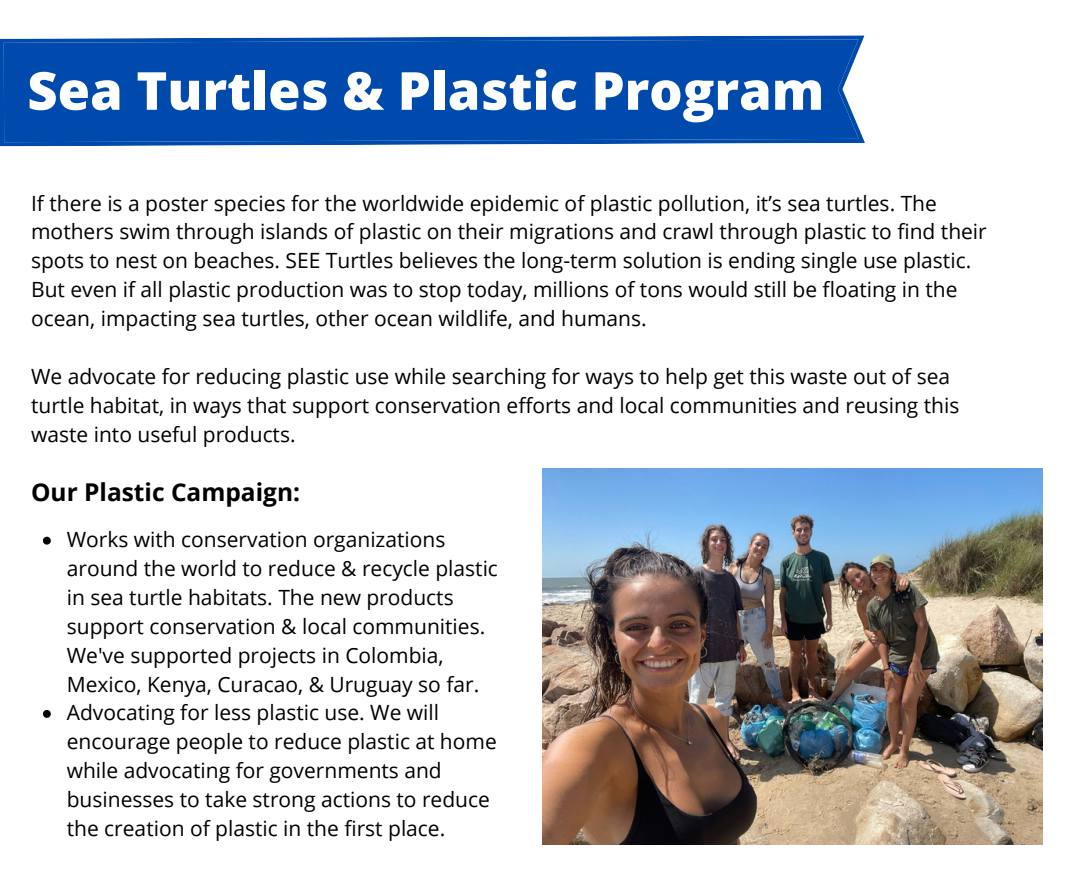
<style>
.page{position:relative;width:1071px;height:882px;background:#fff}
.page>*{position:absolute;margin:0;border:0;box-sizing:border-box;transform-origin:0 0}
.t1{font:800 52.5px "Open Sans";color:#fff}
.t2{font:700 24.5px "Open Sans";color:#000}
.t3{font:21px/28.9px "Open Sans";color:#000}
</style>
<div class="page">
<div style="left:0;top:35px;width:865px;height:111px;background:#004aad"></div>
<img style="left:543px;top:469px;width:500px;height:375px">
<svg style="left:43px;top:537px;width:8px;height:8px"></svg>
<svg style="left:43px;top:710px;width:8px;height:8px"></svg>
<h1 class="t1" style="left:27px;top:54px;width:798px">Sea Turtles &amp; Plastic Program</h1>
<p class="t3" style="left:31px;top:188px;width:957px">If there is a poster species for the worldwide epidemic of plastic pollution, it’s sea turtles. The mothers swim through islands of plastic on their migrations and crawl through plastic to find their spots to nest on beaches. SEE Turtles believes the long-term solution is ending single use plastic.<br>But even if all plastic production was to stop today, millions of tons would still be floating in the ocean, impacting sea turtles, other ocean wildlife, and humans.</p>
<p class="t3" style="left:31px;top:361px;width:930px">We advocate for reducing plastic use while searching for ways to help get this waste out of sea turtle habitat, in ways that support conservation efforts and local communities and reusing this waste into useful products.</p>
<p class="t2" style="left:31px;top:475px;width:271px">Our Plastic Campaign:</p>
<p class="t3" style="left:67px;top:525px;width:433px">Works with conservation organizations around the world to reduce &amp; recycle plastic in sea turtle habitats. The new products support conservation &amp; local communities.<br>We've supported projects in Colombia, Mexico, Kenya, Curacao, &amp; Uruguay so far.<br>Advocating for less plastic use. We will encourage people to reduce plastic at home while advocating for governments and businesses to take strong actions to reduce the creation of plastic in the first place.</p>
</div>
